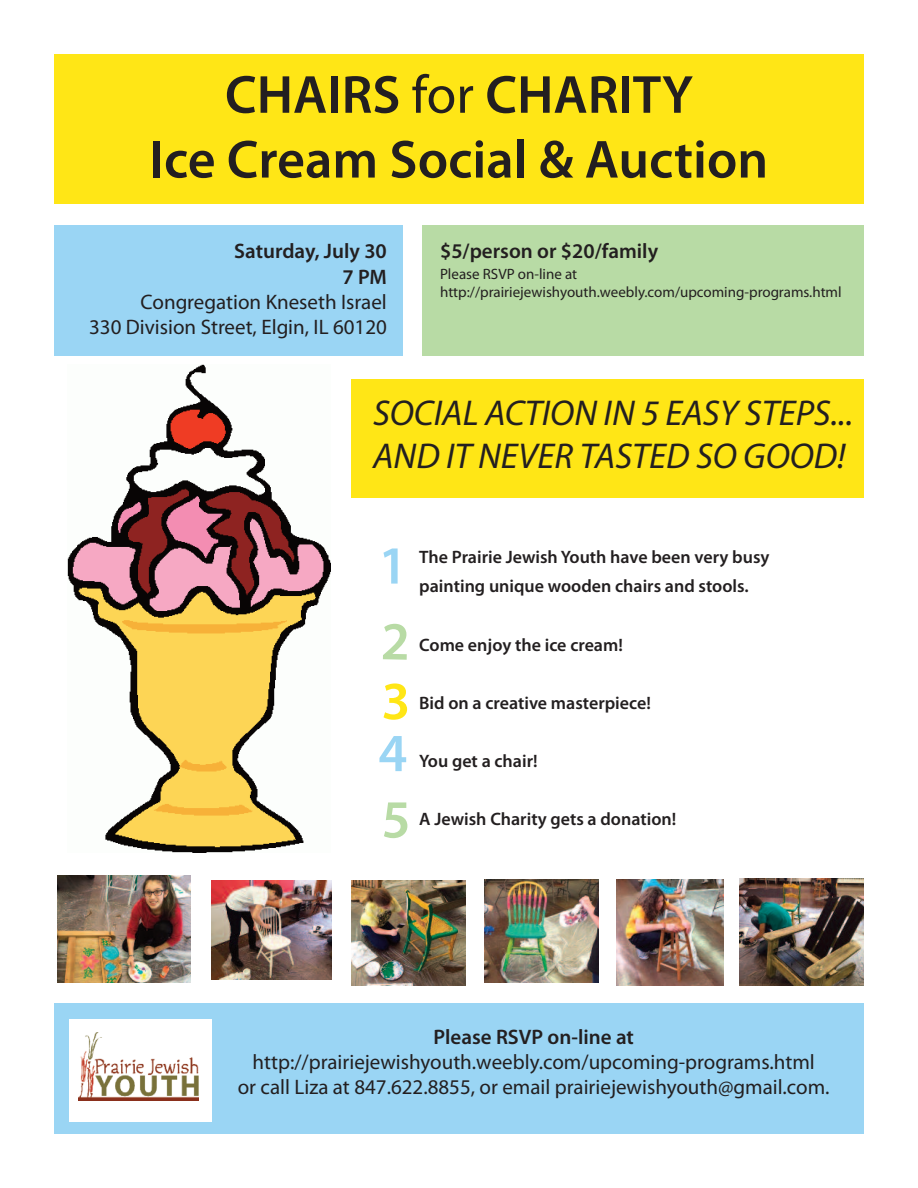
<style>
.page{position:relative;width:918px;height:1188px;background:#fff}
.page>*{position:absolute;margin:0;border:0;box-sizing:border-box;transform-origin:0 0}
.t1{font:600 54px/64.8px "Myriad Pro";color:#231f20;text-align:center}
.t2{font:600 54px "Myriad Pro";color:#9ad5f4}
.t3{font:600 54px "Myriad Pro";color:#ffe616}
.t4{font:600 54px "Myriad Pro";color:#b8dba5}
.t5{font:italic 36px/43.2px "Myriad Pro";color:#231f20}
.t6{font:21px/25.2px "Myriad Pro";color:#231f20;text-align:right}
.t7{font:600 21px/25.2px "Myriad Pro";color:#231f20;text-align:right}
.t8{font:600 18px/29.1px "Myriad Pro";color:#231f20}
.t9{font:15px/18px "Myriad Pro";color:#231f20}
.s1{font-weight:400}
</style>
<div class="page">
<img style="left:68px;top:364px;width:262px;height:488px">
<div style="left:351px;top:380px;width:513px;height:118px;background:#ffe616"></div>
<div style="left:422px;top:225px;width:442px;height:131px;background:#b8dba5"></div>
<div style="left:54px;top:225px;width:349px;height:131px;background:#9ad5f4"></div>
<div style="left:54px;top:54px;width:810px;height:150px;background:#ffe616"></div>
<div style="left:54px;top:1004px;width:810px;height:130px;background:#9ad5f4"></div>
<img style="left:58px;top:876px;width:132px;height:106px">
<div style="left:212px;top:878px;width:120px;height:104px;background:linear-gradient(to right,#fff,#fff)"></div>
<img style="left:212px;top:880px;width:120px;height:99px">
<img style="left:351px;top:881px;width:114px;height:104px">
<img style="left:485px;top:879px;width:114px;height:103px">
<img style="left:617px;top:879px;width:107px;height:106px">
<img style="left:739px;top:879px;width:125px;height:106px">
<div style="left:70px;top:1019px;width:142px;height:103px;background:#fff"></div>
<img style="left:79px;top:1032px;width:120px;height:69px">
<h1 class="t1" style="left:150px;top:67px;width:620px">CHAIRS <span class="s1">for</span> CHARITY<br>Ice Cream Social &amp; Auction</h1>
<p class="t7" style="left:234px;top:240px;width:154px">Saturday, July 30<br>7PM</p>
<p class="t6" style="left:89px;top:291px;width:299px">Congregation Kneseth Israel<br>330 Division Street, Elgin, IL 60120</p>
<p class="t7" style="left:440px;top:240px;width:220px">$5/person or $20/family</p>
<p class="t9" style="left:440px;top:266px;width:403px">Please RSVP on-line at http://prairiejewishyouth.weebly.com/upcoming-programs.html</p>
<h2 class="t5" style="left:373px;top:394px;width:482px">SOCIAL ACTION IN 5 EASY STEPS...<br>AND IT NEVER TASTED SO GOOD!</h2>
<h1 class="t2" style="left:378px;top:545px;width:30px">1</h1>
<p class="t8" style="left:419px;top:544px;width:352px">The Prairie Jewish Youth have been very busy painting unique wooden chairs and stools.</p>
<h1 class="t3" style="left:381px;top:681px;width:31px">3</h1>
<h1 class="t2" style="left:378px;top:733px;width:30px">4</h1>
<h1 class="t4" style="left:382px;top:799px;width:30px">5</h1>
<p class="t8" style="left:419px;top:631px;width:205px">Come enjoy the ice cream!</p>
<p class="t8" style="left:419px;top:690px;width:233px">Bid on a creative masterpiece!</p>
<p class="t8" style="left:419px;top:748px;width:120px">You get a chair!</p>
<p class="t8" style="left:419px;top:806px;width:259px">A Jewish Charity gets a donation!</p>
<p class="t7" style="left:434px;top:1026px;width:202px">Please RSVP on-line at</p>
<p class="t6" style="left:238px;top:1051px;width:593px;text-align:center">http://prairiejewishyouth.weebly.com/upcoming-programs.html<br>or call Liza at 847.622.8855, or email prairiejewishyouth@gmail.com.</p>
</div>
